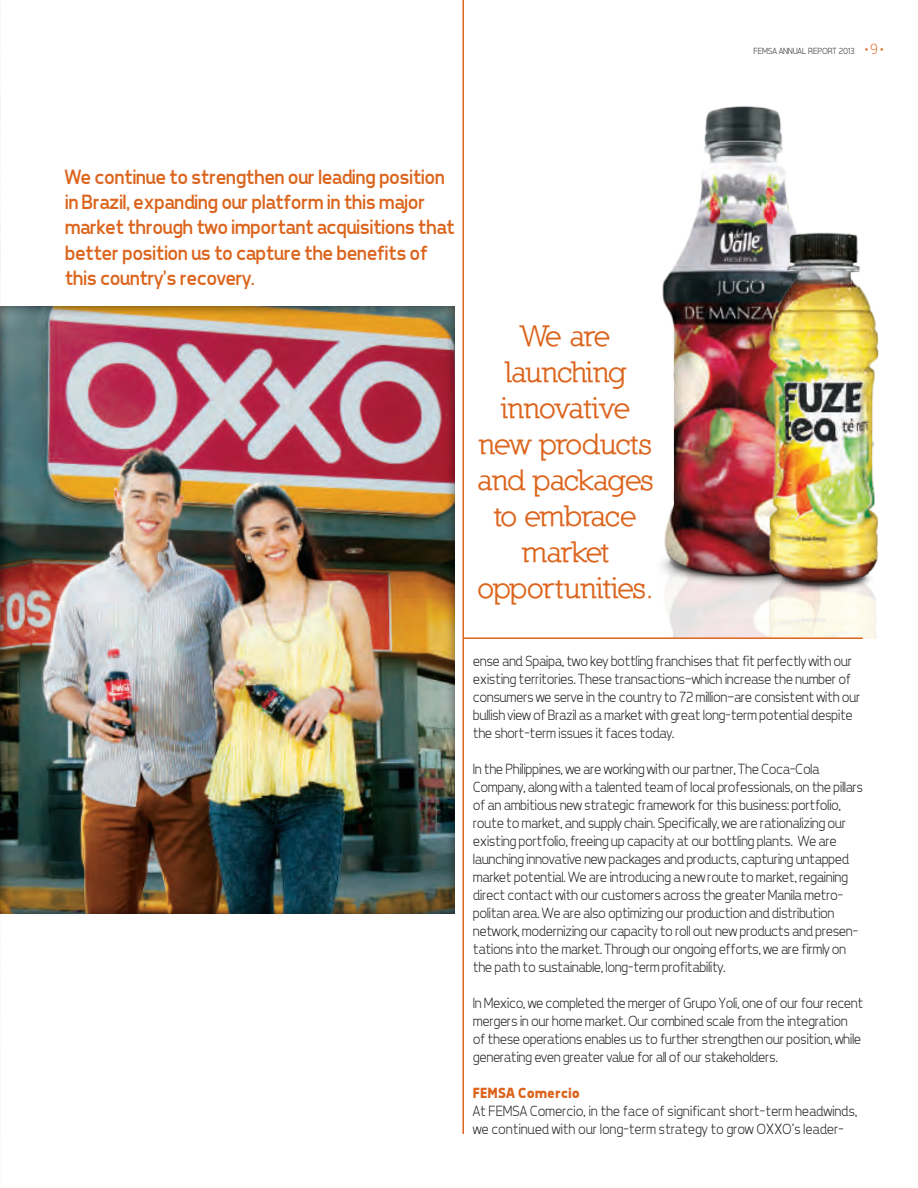
<style>
.page{position:relative;width:918px;height:1188px;background:#fff}
.page>*{position:absolute;margin:0;border:0;box-sizing:border-box;transform-origin:0 0}
.t1{font:700 30px/36px "Nilland";letter-spacing:-.03em;color:#dc641c;text-align:center}
.t2{font:21px/25.2px "Tepeno Sans";letter-spacing:-.025em;color:#dc641c}
.t3{font:300 15px/18px "Tepeno Sans";letter-spacing:-.025em;color:#231f20}
.t4{font:700 15px "Tepeno Sans";color:#dc641c}
.t5{font:300 9px "Tepeno Sans";color:#231f20}
.s1{font-family:"Nilland";font-weight:400;font-size:15px;color:#dc641c}
</style>
<div class="page">
<img style="left:0;top:0;width:1px;height:1124px">
<hr style="left:463px;top:0;width:1px;height:1134px;background:#dc641c">
<div style="left:0;top:305px;width:456px;height:609px;background:#231f20;opacity:.75"></div>
<img style="left:765px;top:600px;width:112px;height:39px">
<img style="left:658px;top:106px;width:136px;height:494px">
<img style="left:766px;top:224px;width:113px;height:379px">
<hr style="left:463px;top:637px;width:400px;height:2px;background:#dc641c">
<p class="t5" style="left:753px;top:46px;width:134px">FEMSA ANNUAL REPORT 2013 <span class="s1">•9•</span></p>
<h2 class="t2" style="left:64px;top:164px;width:392px">We continue to strengthen our leading position in Brazil, expanding our platform in this major market through two important acquisitions that better position us to capture the benefits of this country’s recovery.</h2>
<h1 class="t1" style="left:477px;top:318px;width:178px">We are launching innovative new products and packages to embrace market opportunities.</h1>
<p class="t3" style="left:472px;top:652px;width:389px">ense and Spaipa, two key bottling franchises that fit perfectly with our existing territories. These transactions—which increase the number of consumers we serve in the country to 72 million—are consistent with our bullish view of Brazil as a market with great long-term potential despite the short-term issues it faces today.</p>
<p class="t3" style="left:472px;top:760px;width:392px">In the Philippines, we are working with our partner, The Coca-Cola Company, along with a talented team of local professionals, on the pillars of an ambitious new strategic framework for this business: portfolio, route to market, and supply chain. Specifically, we are rationalizing our existing portfolio, freeing up capacity at our bottling plants. We are launching innovative new packages and products, capturing untapped market potential. We are introducing a new route to market, regaining direct contact with our customers across the greater Manila metro&shy;politan area. We are also optimizing our production and distribution network, modernizing our capacity to roll out new products and presen&shy;tations into the market. Through our ongoing efforts, we are firmly on the path to sustainable, long-term profitability.</p>
<p class="t3" style="left:472px;top:994px;width:392px">In Mexico, we completed the merger of Grupo Yoli, one of our four recent mergers in our home market. Our combined scale from the integration of these operations enables us to further strengthen our position, while generating even greater value for all of our stakeholders.</p>
<p class="t4" style="left:472px;top:1084px;width:108px">FEMSA Comercio</p>
<p class="t3" style="left:472px;top:1102px;width:386px">At FEMSA Comercio, in the face of significant short-term headwinds, we continued with our long-term strategy to grow OXXO’s leader-</p>
</div>
